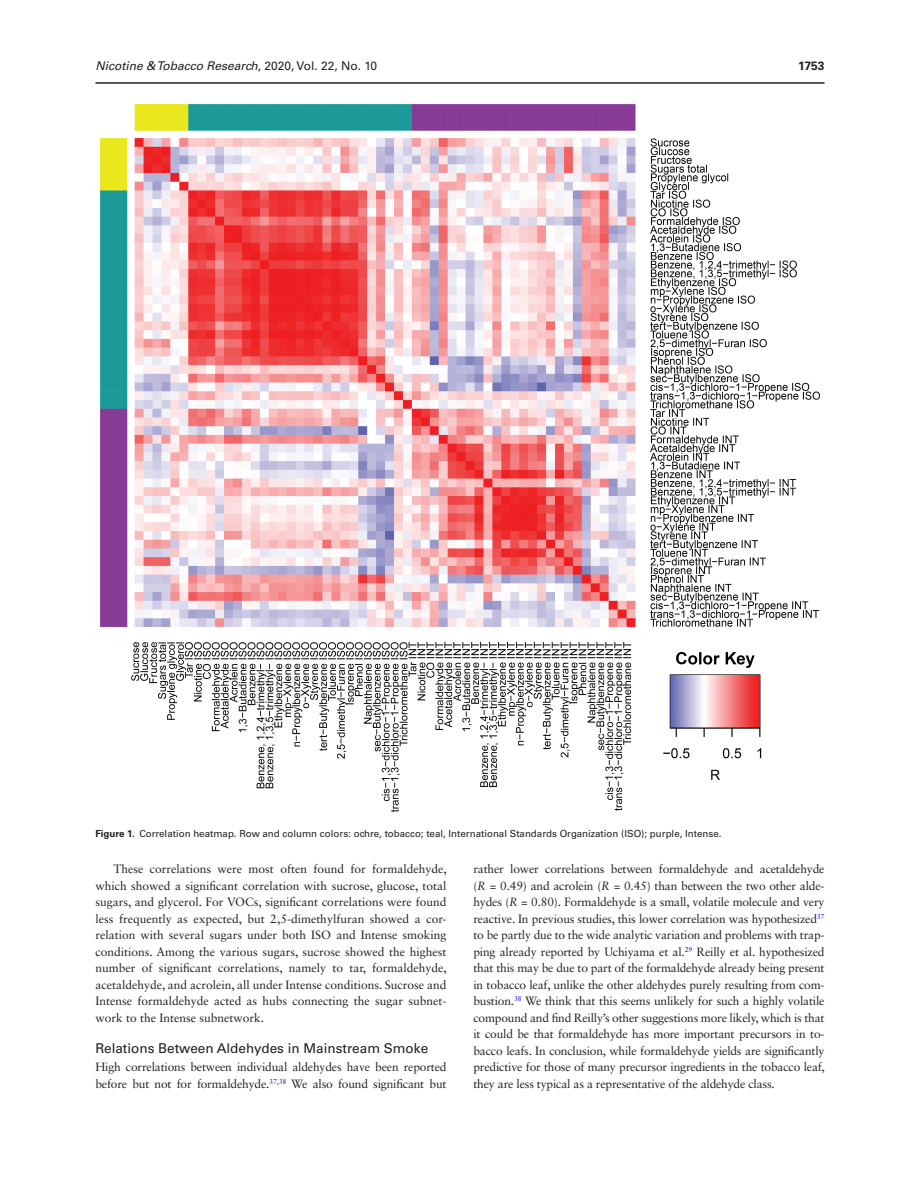
<style>
.page{position:relative;width:920px;height:1201px;background:#fff}
.page>*{position:absolute;margin:0;border:0;box-sizing:border-box;transform-origin:0 0}
.t1{font:13.5px "Univers LT Std";color:#231f20}
.t2{font:12px/16.5px "Sabon LT Std";letter-spacing:-.015em;color:#231f20;text-align:justify}
.t3{font:italic 12px "Univers LT Std";color:#231f20}
.t4{font:700 12px "Univers LT Std";color:#231f20}
.t5{font:9.75px "Univers LT Std";color:#231f20}
.s1{font-style:normal}
.s2{font-weight:700}
.s3{font-style:italic}
</style>
<div class="page">
<hr style="left:95px;top:82px;width:729px;height:2px;background:#231f20">
<img style="left:100px;top:104px;width:720px;height:709px">
<p class="t3" style="left:95px;top:59px;width:283px">Nicotine &amp; Tobacco Research<span class="s1">, 2020, Vol. 22, No. 10</span></p>
<p class="t4" style="left:798px;top:59px;width:28px">1753</p>
<p class="t5" style="left:95px;top:827px;width:627px"><span class="s2">Figure 1.</span> Correlation heatmap. Row and column colors: ochre, tobacco; teal, International Standards Organization (ISO); purple, Intense.</p>
<p class="t2" style="left:95px;top:860px;width:353px;text-indent:18px">These correlations were most often found for formaldehyde, which showed a significant correlation with sucrose, glucose, total sugars, and glycerol. For VOCs, significant correlations were found less frequently as expected, but 2,5-dimethylfuran showed a cor&shy;relation with several sugars under both ISO and Intense smoking conditions. Among the various sugars, sucrose showed the highest number of significant correlations, namely to tar, formaldehyde, acetaldehyde, and acrolein, all under Intense conditions. Sucrose and Intense formaldehyde acted as hubs connecting the sugar subnet&shy;work to the Intense subnetwork.</p>
<p class="t1" style="left:95px;top:1040px;width:334px">Relations Between Aldehydes in Mainstream Smoke</p>
<p class="t2" style="left:95px;top:1058px;width:353px">High correlations between individual aldehydes have been reported before but not for formaldehyde.<sup>37</sup><sup>,</sup><sup>38</sup> We also found significant but</p>
<p class="t2" style="left:473px;top:860px;width:353px">rather lower correlations between formaldehyde and acetaldehyde (<span class="s3">R</span> = 0.49) and acrolein (<span class="s3">R</span> = 0.45) than between the two other alde&shy;hydes (<span class="s3">R</span> = 0.80). Formaldehyde is a small, volatile molecule and very reactive. In previous studies, this lower correlation was hypothesized<sup>37 </sup>to be partly due to the wide analytic variation and problems with trap&shy;ping already reported by Uchiyama et al.<sup>29</sup> Reilly et al. hypothesized that this may be due to part of the formaldehyde already being present in tobacco leaf, unlike the other aldehydes purely resulting from com&shy;bustion.<sup>38</sup> We think that this seems unlikely for such a highly volatile compound and find Reilly’s other suggestions more likely, which is that it could be that formaldehyde has more important precursors in to&shy;bacco leafs. In conclusion, while formaldehyde yields are significantly predictive for those of many precursor ingredients in the tobacco leaf, they are less typical as a representative of the aldehyde class.</p>
</div>
